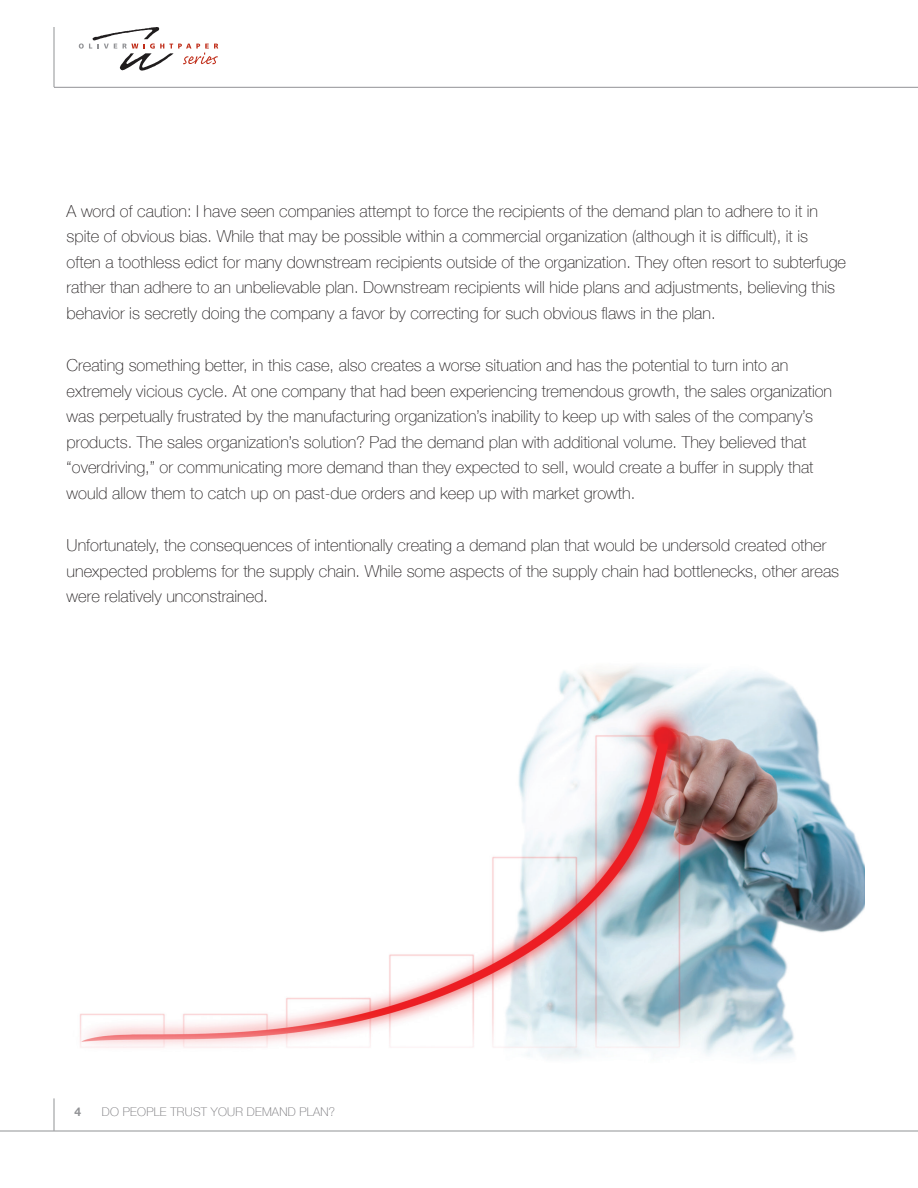
<style>
.page{position:relative;width:918px;height:1188px;background:#fff}
.page>*{position:absolute;margin:0;border:0;box-sizing:border-box;transform-origin:0 0}
.t1{font:100 16.5px/25.5px "Helvetica Neue LT Std";color:#231f20}
.t2{font:100 12px "Helvetica Neue LT Std";letter-spacing:.02em;color:#717074}
.t3{font:700 12px "Helvetica Neue LT Std";color:#919295}
</style>
<div class="page">
<hr style="left:54px;top:87px;width:864px;height:1px;background:#919295">
<hr style="left:54px;top:27px;width:1px;height:60px;background:#919295">
<svg style="left:79px;top:27px;width:139px;height:44px"></svg>
<hr style="left:0;top:1131px;width:918px;height:1px;background:#919295">
<hr style="left:54px;top:1098px;width:1px;height:33px;background:#919295">
<img style="left:79px;top:666px;width:785px;height:392px">
<p class="t1" style="left:67px;top:198px;width:781px">A word of caution: I have seen companies attempt to force the recipients of the demand plan to adhere to it in spite of obvious bias. While that may be possible within a commercial organization (although it is difficult), it is often a toothless edict for many downstream recipients outside of the organization. They often resort to subterfuge rather than adhere to an unbelievable plan. Downstream recipients will hide plans and adjustments, believing this behavior is secretly doing the company a favor by correcting for such obvious flaws in the plan.</p>
<p class="t1" style="left:67px;top:353px;width:767px">Creating something better, in this case, also creates a worse situation and has the potential to turn into an extremely vicious cycle. At one company that had been experiencing tremendous growth, the sales organization was perpetually frustrated by the manufacturing organization’s inability to keep up with sales of the company’s products. The sales organization’s solution? Pad the demand plan with additional volume. They believed that “overdriving,” or communicating more demand than they expected to sell, would create a buffer in supply that would allow them to catch up on past-due orders and keep up with market growth.</p>
<p class="t1" style="left:67px;top:533px;width:774px">Unfortunately, the consequences of intentionally creating a demand plan that would be undersold created other unexpected problems for the supply chain. While some aspects of the supply chain had bottlenecks, other areas were relatively unconstrained.</p>
<p class="t3" style="left:75px;top:1104px;width:8px">4</p>
<p class="t2" style="left:102px;top:1105px;width:235px">DO PEOPLE TRUST YOUR DEMAND PLAN?</p>
</div>
